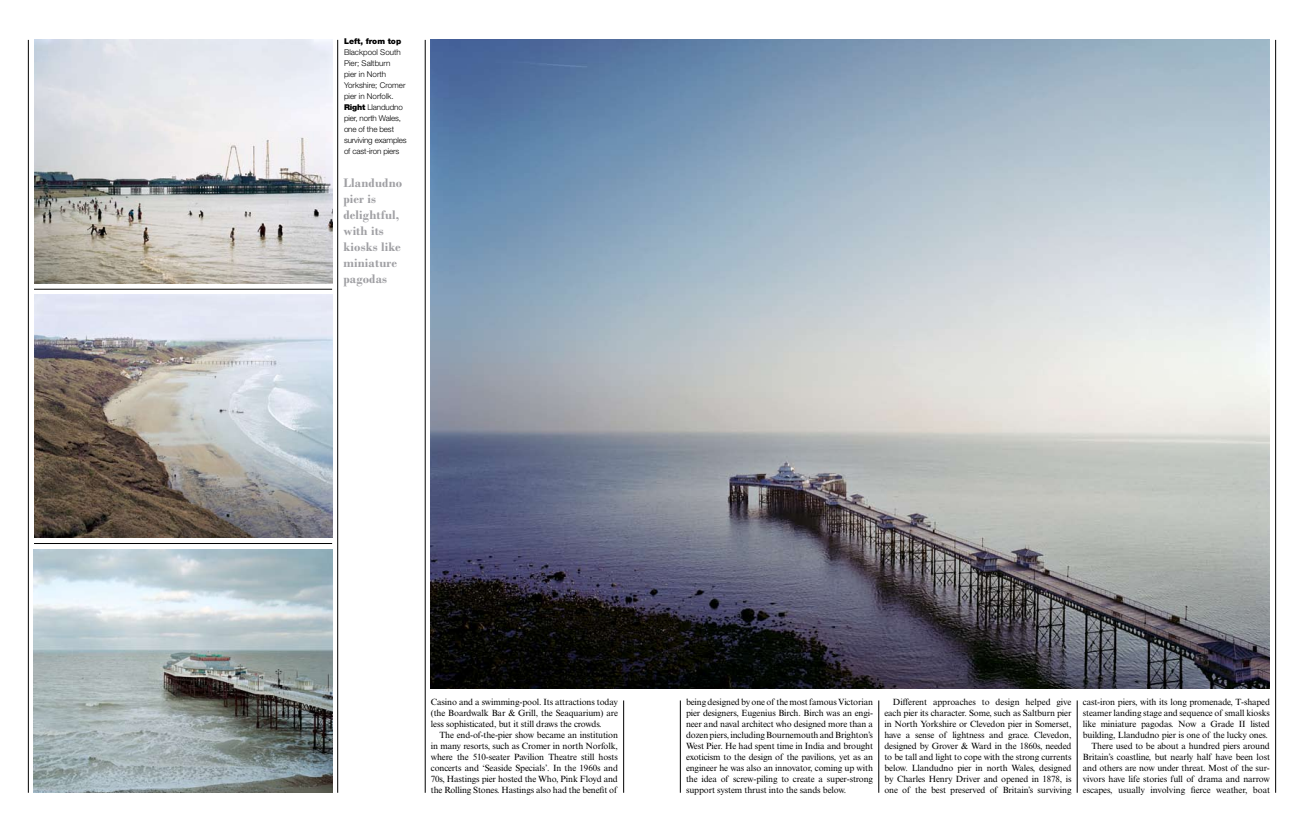
<style>
.page{position:relative;width:1304px;height:837px;background:#fff}
.page>*{position:absolute;margin:0;border:0;box-sizing:border-box;transform-origin:0 0}
.t1{font:700 13px/16px "Bodoni MT Std";letter-spacing:.01em;color:#a0a0a4}
.t2{font:9px/11px "Times NRMT Std";letter-spacing:-.015em;color:#000;text-align:justify}
.t3{font:300 8px/11px "Helvetica Neue LT Std";letter-spacing:-.015em;color:#000}
.t4{font:900 8px "Helvetica Neue LT Std";color:#000}
.s1{font-weight:900}
</style>
<div class="page">
<hr style="left:28px;top:40px;width:1px;height:752px;background:#000">
<hr style="left:425px;top:40px;width:1px;height:752px;background:#000">
<hr style="left:623px;top:700px;width:1px;height:92px;background:#000">
<hr style="left:680px;top:700px;width:1px;height:92px;background:#000">
<hr style="left:879px;top:700px;width:1px;height:92px;background:#000">
<hr style="left:1077px;top:700px;width:1px;height:92px;background:#000">
<hr style="left:1275px;top:40px;width:1px;height:752px;background:#000">
<img style="left:34px;top:40px;width:298px;height:243px">
<img style="left:431px;top:40px;width:839px;height:648px">
<img style="left:34px;top:294px;width:298px;height:243px">
<hr style="left:338px;top:40px;width:1px;height:752px;background:#000">
<hr style="left:34px;top:289px;width:298px;height:1px;background:#000">
<hr style="left:34px;top:543px;width:298px;height:1px;background:#000">
<img style="left:34px;top:549px;width:298px;height:243px">
<p class="t4" style="left:344px;top:36px;width:59px">Left, from top</p>
<p class="t3" style="left:344px;top:46px;width:64px">Blackpool South<br>Pier; Saltburn<br>pier in North<br>Yorkshire; Cromer pier in Norfolk.<br><span class="s1">Right</span> Llandudno pier, north Wales, one of the best surviving examples of cast-iron piers</p>
<h1 class="t1" style="left:343px;top:175px;width:60px">Llandudno pier is delightful, with its kiosks like miniature pagodas</h1>
<p class="t2" style="left:431px;top:695px;width:189px">Casino and a swimming-pool. Its attractions today (the Boardwalk Bar &amp; Grill, the Seaquarium) are less sophisticated, but it still draws the crowds.</p>
<p class="t2" style="left:431px;top:728px;width:189px;text-indent:9px">The end-of-the-pier show became an institution in many resorts, such as Cromer in north Norfolk, where the 510-seater Pavilion Theatre still hosts concerts and ‘Seaside Specials’. In the 1960s and 70s, Hastings pier hosted the Who, Pink Floyd and the Rolling Stones. Hastings also had the benefit of</p>
<p class="t2" style="left:686px;top:695px;width:189px">being designed by one of the most famous Victorian pier designers, Eugenius Birch. Birch was an engi&shy;neer and naval architect who designed more than a dozen piers, including Bournemouth and Brighton’s West Pier. He had spent time in India and brought exoticism to the design of the pavilions, yet as an engineer he was also an innovator, coming up with the idea of screw-piling to create a super-strong support system thrust into the sands below.</p>
<p class="t2" style="left:884px;top:695px;width:189px;text-indent:9px">Different approaches to design helped give each pier its character. Some, such as Saltburn pier in North Yorkshire or Clevedon pier in Somerset, have a sense of lightness and grace. Clevedon, designed by Grover &amp; Ward in the 1860s, needed to be tall and light to cope with the strong currents below. Llandudno pier in north Wales, designed by Charles Henry Driver and opened in 1878, is one of the best preserved of Britain’s surviving</p>
<p class="t2" style="left:1083px;top:695px;width:189px;text-align:right">cast-iron piers, with its long promenade, T-shaped steamer landing stage and sequence of small kiosks like miniature pagodas. Now a Grade II listed building, Llandudno pier is one of the lucky ones.<br>There used to be about a hundred piers around Britain’s coastline, but nearly half have been lost and others are now under threat. Most of the sur&shy;vivors have life stories full of drama and narrow escapes, usually involving fierce weather, boat</p>
</div>
